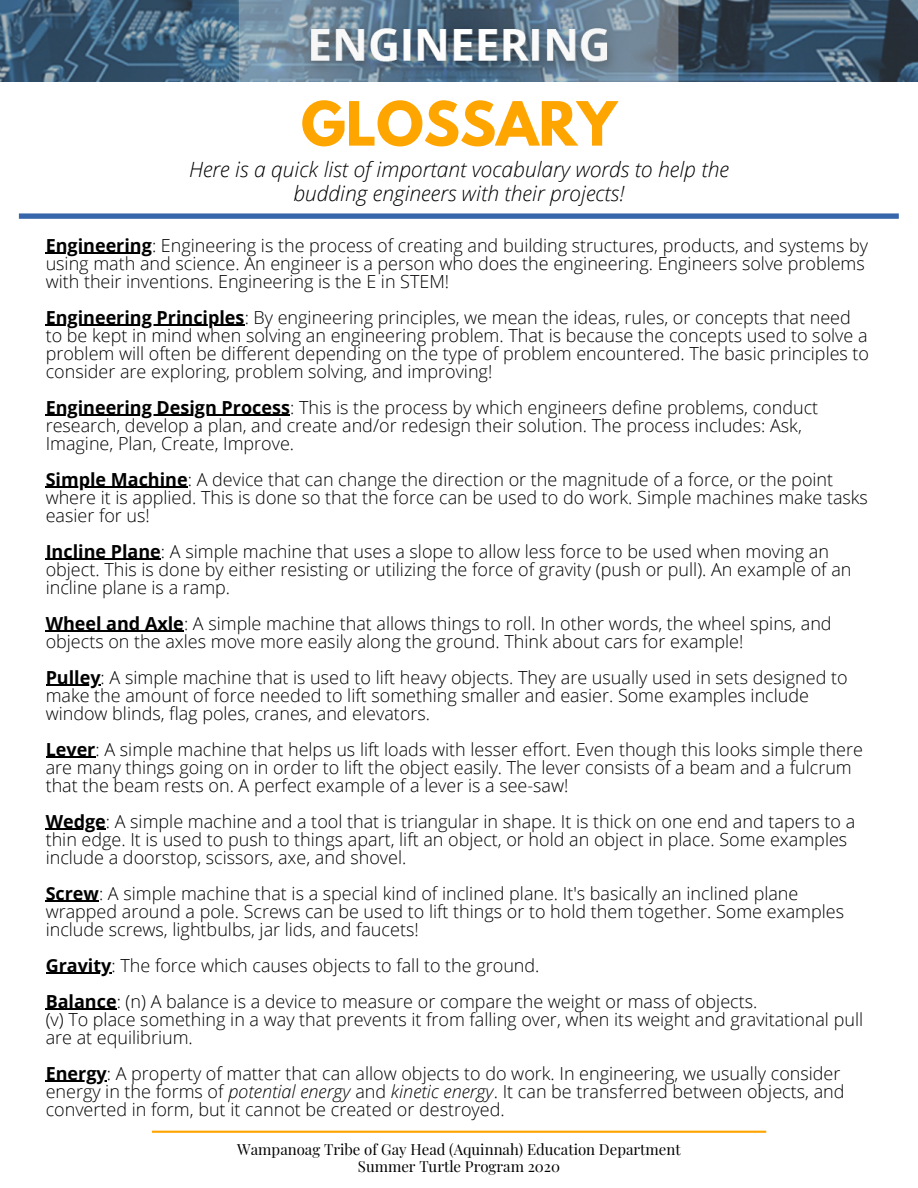
<style>
.page{position:relative;width:918px;height:1188px;background:#fff}
.page>*{position:absolute;margin:0;border:0;box-sizing:border-box;transform-origin:0 0}
.t1{font:700 54px "League Spartan";color:#ffa500}
.t2{font:italic 300 21px/24.8px "Open Sans";color:#000;text-align:center}
.t3{font:300 18px/18px "Open Sans";color:#000}
.t4{font:15px/16.8px "Playfair Display";color:#000;text-align:center}
.s1{font-weight:700}
.s2{font-style:italic}
</style>
<div class="page">
<img style="left:0;top:0;width:918px;height:82px">
<hr style="left:46px;top:253px;width:106px;height:1px;background:#000">
<hr style="left:46px;top:325px;width:199px;height:1px;background:#000">
<hr style="left:46px;top:415px;width:244px;height:1px;background:#000">
<hr style="left:46px;top:487px;width:142px;height:1px;background:#000">
<hr style="left:46px;top:559px;width:115px;height:1px;background:#000">
<hr style="left:46px;top:631px;width:138px;height:1px;background:#000">
<hr style="left:46px;top:685px;width:55px;height:1px;background:#000">
<hr style="left:46px;top:757px;width:50px;height:1px;background:#000">
<hr style="left:46px;top:829px;width:60px;height:1px;background:#000">
<hr style="left:46px;top:901px;width:53px;height:1px;background:#000">
<hr style="left:46px;top:973px;width:66px;height:1px;background:#000">
<hr style="left:46px;top:1009px;width:71px;height:1px;background:#000">
<hr style="left:46px;top:1081px;width:61px;height:1px;background:#000">
<svg style="left:19px;top:213px;width:880px;height:6px;background:#4c76b3"></svg>
<svg style="left:152px;top:1131px;width:614px;height:2px"></svg>
<h1 class="t1" style="left:301px;top:97px;width:317px">GLOSSARY</h1>
<p class="t2" style="left:189px;top:156px;width:541px">Here is a quick list of important vocabulary words to help the budding engineers with their projects!</p>
<p class="t3" style="left:46px;top:236px;width:824px"><span class="s1">Engineering</span>: Engineering is the process of creating and building structures, products, and systems by using math and science. An engineer is a person who does the engineering. Engineers solve problems with their inventions. Engineering is the E in STEM!</p>
<p class="t3" style="left:46px;top:308px;width:825px"><span class="s1">Engineering Principles</span>: By engineering principles, we mean the ideas, rules, or concepts that need to be kept in mind when solving an engineering problem. That is because the concepts used to solve a problem will often be different depending on the type of problem encountered. The basic principles to consider are exploring, problem solving, and improving!</p>
<p class="t3" style="left:46px;top:398px;width:774px"><span class="s1">Engineering Design Process</span>: This is the process by which engineers define problems, conduct research, develop a plan, and create and/or redesign their solution. The process includes: Ask,<br>Imagine, Plan, Create, Improve.</p>
<p class="t3" style="left:46px;top:470px;width:824px"><span class="s1">Simple Machine</span>: A device that can change the direction or the magnitude of a force, or the point where it is applied. This is done so that the force can be used to do work. Simple machines make tasks easier for us!</p>
<p class="t3" style="left:46px;top:542px;width:807px"><span class="s1">Incline Plane</span>: A simple machine that uses a slope to allow less force to be used when moving an object. This is done by either resisting or utilizing the force of gravity (push or pull). An example of an incline plane is a ramp.</p>
<p class="t3" style="left:46px;top:614px;width:787px"><span class="s1">Wheel and Axle</span>: A simple machine that allows things to roll. In other words, the wheel spins, and objects on the axles move more easily along the ground. Think about cars for example!</p>
<p class="t3" style="left:46px;top:668px;width:804px"><span class="s1">Pulley</span>: A simple machine that is used to lift heavy objects. They are usually used in sets designed to make the amount of force needed to lift something smaller and easier. Some examples include window blinds, flag poles, cranes, and elevators.</p>
<p class="t3" style="left:46px;top:740px;width:819px"><span class="s1">Lever</span>: A simple machine that helps us lift loads with lesser effort. Even though this looks simple there are many things going on in order to lift the object easily. The lever consists of a beam and a fulcrum that the beam rests on. A perfect example of a lever is a see-saw!</p>
<p class="t3" style="left:46px;top:812px;width:811px"><span class="s1">Wedge</span>: A simple machine and a tool that is triangular in shape. It is thick on one end and tapers to a thin edge. It is used to push to things apart, lift an object, or hold an object in place. Some examples include a doorstop, scissors, axe, and shovel.</p>
<p class="t3" style="left:46px;top:884px;width:800px"><span class="s1">Screw</span>: A simple machine that is a special kind of inclined plane. It's basically an inclined plane wrapped around a pole. Screws can be used to lift things or to hold them together. Some examples include screws, lightbulbs, jar lids, and faucets!</p>
<p class="t3" style="left:46px;top:947px;width:713px;line-height:36px"><span class="s1">Gravity</span>: The force which causes objects to fall to the ground.<br><span class="s1">Balance</span>: (n) A balance is a device to measure or compare the weight or mass of objects.</p>
<p class="t3" style="left:46px;top:1010px;width:819px">(v) To place something in a way that prevents it from falling over, when its weight and gravitational pull are at equilibrium.</p>
<p class="t3" style="left:46px;top:1064px;width:800px"><span class="s1">Energy</span>: A property of matter that can allow objects to do work. In engineering, we usually consider energy in the forms of <span class="s2">potential energy</span> and <span class="s2">kinetic energy</span>. It can be transferred between objects, and converted in form, but it cannot be created or destroyed.</p>
<p class="t4" style="left:237px;top:1141px;width:445px">Wampanoag Tribe of Gay Head (Aquinnah) Education Department<br>Summer Turtle Program 2020</p>
</div>
